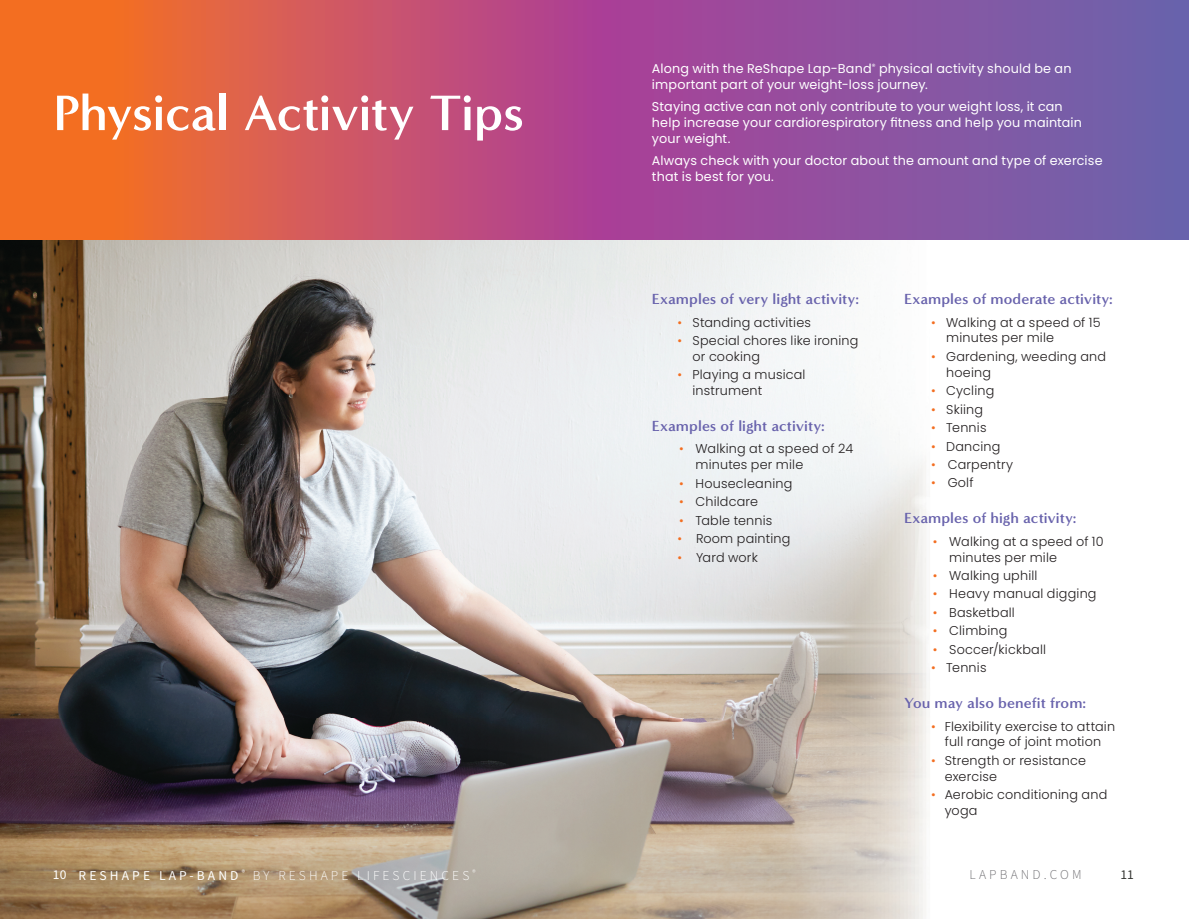
<style>
.page{position:relative;width:1189px;height:919px;background:#fff}
.page>*{position:absolute;margin:0;border:0;box-sizing:border-box;transform-origin:0 0}
.t1{font:700 51px "Minerva Modern";letter-spacing:-.015em;color:#fff}
.t2{font:700 15px "Minerva Modern";letter-spacing:.005em;color:#6862ac}
.t3{font:300 13.5px "Source Sans Pro";letter-spacing:.23em;color:#fff}
.t4{font:300 13.5px "Source Sans Pro";letter-spacing:.23em;color:#6e6d71}
.t5{font:13.5px "Source Sans Pro";color:#373835}
.t6{font:13.5px "Source Sans Pro";color:#fff}
.t7{font:300 12.75px/15.8px "Poppins";letter-spacing:.015em;color:#231f20}
.t8{font:12.75px/15.8px "Poppins";letter-spacing:.01em;color:#fff}
.s1{color:#f36e21}
.s2{font-weight:400}
</style>
<div class="page">
<img style="left:0;top:239px;width:930px;height:679px">
<svg style="left:0;top:0;width:1188px;height:239px;background:#b0577b"></svg>
<h1 class="t1" style="left:53px;top:82px;width:472px">Physical Activity Tips</h1>
<p class="t8" style="left:651px;top:60px;width:421px">Along with the ReShape Lap-Band<sup>®</sup> physical activity should be an important part of your weight-loss journey.</p>
<p class="t8" style="left:651px;top:99px;width:431px">Staying active can not only contribute to your weight loss, it can help increase your cardiorespiratory fitness and help you maintain your weight.</p>
<p class="t8" style="left:651px;top:153px;width:452px">Always check with your doctor about the amount and type of exercise that is best for you.</p>
<p class="t2" style="left:651px;top:290px;width:208px">Examples of very light activity:</p>
<p class="t7" style="left:677px;top:314px;width:135px"><span class="s1">•</span> Standing activities</p>
<p class="t7" style="left:692px;top:333px;width:167px;text-indent:-15px"><span class="s1">•</span> Special chores like ironing or cooking</p>
<p class="t7" style="left:692px;top:367px;width:114px;text-indent:-15px"><span class="s1">•</span> Playing a musical instrument</p>
<p class="t2" style="left:651px;top:416px;width:174px">Examples of light activity:</p>
<p class="t7" style="left:695px;top:441px;width:159px;text-indent:-16px"><span class="s1">•</span> Walking at a speed of 24 minutes per mile</p>
<p class="t7" style="left:678px;top:475px;width:115px"><span class="s1">•</span> Housecleaning</p>
<p class="t7" style="left:678px;top:493px;width:80px"><span class="s1">•</span> Childcare</p>
<p class="t7" style="left:678px;top:512px;width:95px"><span class="s1">•</span> Table tennis</p>
<p class="t7" style="left:677px;top:530px;width:114px"><span class="s1">•</span> Room painting</p>
<p class="t7" style="left:677px;top:549px;width:82px"><span class="s1">•</span> Yard work</p>
<p class="t2" style="left:903px;top:290px;width:210px">Examples of moderate activity:</p>
<p class="t7" style="left:945px;top:314px;width:156px;text-indent:-15px"><span class="s1">•</span> Walking at a speed of 15 minutes per mile</p>
<p class="t7" style="left:945px;top:348px;width:161px;text-indent:-15px"><span class="s1">•</span> Gardening, weeding and hoeing</p>
<p class="t7" style="left:930px;top:382px;width:65px"><span class="s1">•</span> Cycling</p>
<p class="t7" style="left:930px;top:401px;width:53px"><span class="s1">•</span> Skiing</p>
<p class="t7" style="left:930px;top:419px;width:57px"><span class="s1">•</span> Tennis</p>
<p class="t7" style="left:930px;top:438px;width:71px"><span class="s1">•</span> Dancing</p>
<p class="t7" style="left:930px;top:456px;width:83px"><span class="s1">•</span> Carpentry</p>
<p class="t7" style="left:930px;top:475px;width:44px"><span class="s1">•</span> Golf</p>
<p class="t2" style="left:903px;top:509px;width:174px">Examples of high activity:</p>
<p class="t7" style="left:948px;top:533px;width:156px;text-indent:-16px"><span class="s1">•</span> Walking at a speed of 10 minutes per mile</p>
<p class="t7" style="left:932px;top:567px;width:106px"><span class="s1">•</span> Walking uphill</p>
<p class="t7" style="left:932px;top:586px;width:165px"><span class="s1">•</span> Heavy manual digging</p>
<p class="t7" style="left:932px;top:604px;width:84px"><span class="s1">•</span> Basketball</p>
<p class="t7" style="left:932px;top:622px;width:76px"><span class="s1">•</span> Climbing</p>
<p class="t7" style="left:932px;top:641px;width:115px"><span class="s1">•</span> Soccer/kickball</p>
<p class="t7" style="left:930px;top:659px;width:57px"><span class="s1">•</span> Tennis</p>
<p class="t2" style="left:903px;top:693px;width:183px">You may also benefit from:</p>
<p class="t7" style="left:930px;top:718px;width:185px;text-align:center"><span class="s1">•</span> Flexibility exercise to attain full range of joint motion</p>
<p class="t7" style="left:944px;top:752px;width:143px;text-indent:-14px"><span class="s1">•</span> Strength or resistance exercise</p>
<p class="t7" style="left:944px;top:786px;width:164px;text-indent:-14px"><span class="s1">•</span> Aerobic conditioning and yoga</p>
<p class="t6" style="left:53px;top:864px;width:15px">10</p>
<p class="t3" style="left:79px;top:865px;width:398px"><span class="s2">RESHAPE LAP-BAND</span> <sup>®</sup> BY RESHAPE LIFESCIENCES <sup>®</sup></p>
<p class="t4" style="left:969px;top:864px;width:114px">LAPBAND.COM</p>
<p class="t5" style="left:1120px;top:864px;width:15px">11</p>
</div>
